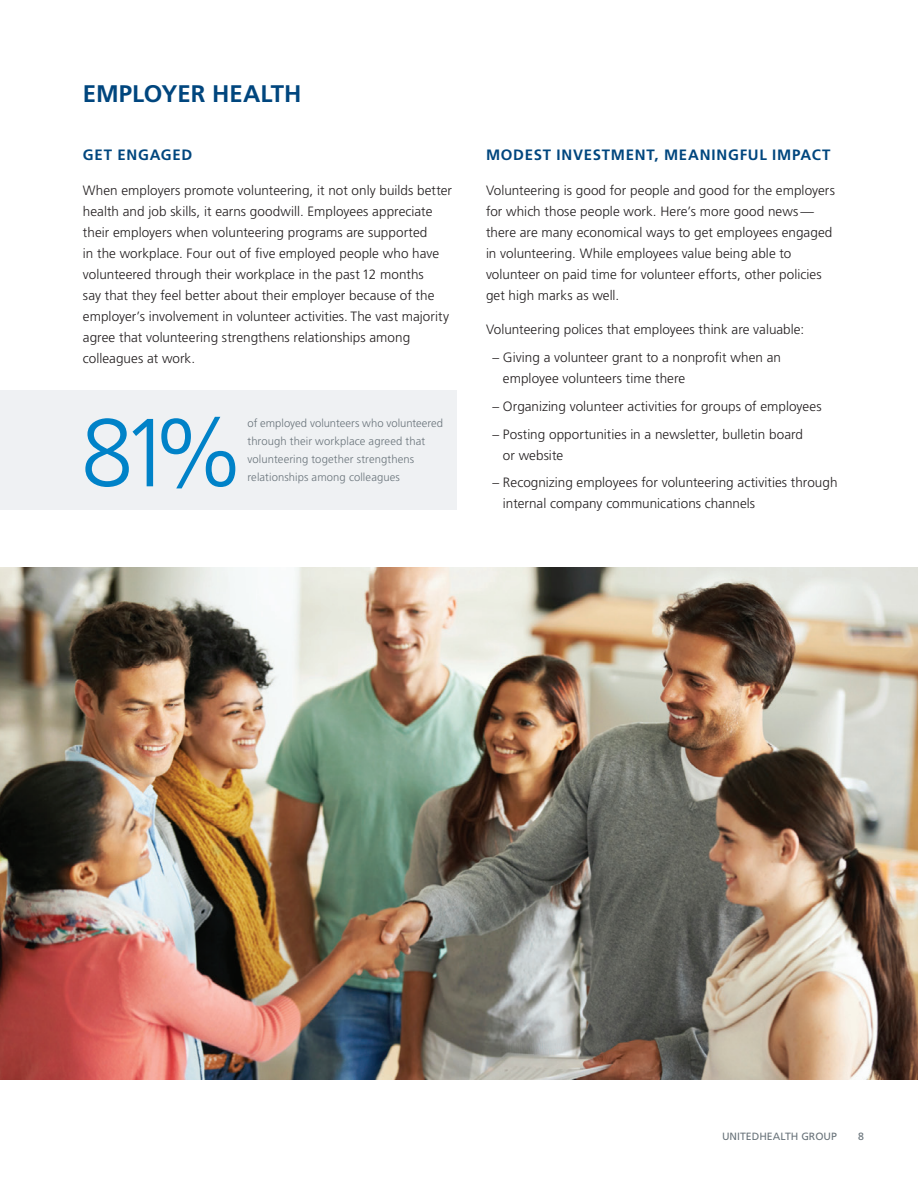
<style>
.page{position:relative;width:918px;height:1188px;background:#fff}
.page>*{position:absolute;margin:0;border:0;box-sizing:border-box;transform-origin:0 0}
.t1{font:300 96.6px "Frutiger LT Std";color:#0082c8}
.t2{font:700 24px "Frutiger LT Std";color:#00467e}
.t3{font:700 15px "Frutiger LT Std";letter-spacing:.05em;color:#00467e}
.t4{font:300 13.5px/21px "Frutiger LT Std";letter-spacing:.005em;color:#231f20}
.t5{font:300 11.25px/18px "Frutiger LT Std";letter-spacing:.01em;color:#6a747b}
.t6{font:10.5px "Frutiger LT Std";color:#6a747b}
.s1{font-style:inherit}
</style>
<div class="page">
<img style="left:0;top:567px;width:918px;height:513px">
<div style="left:0;top:390px;width:457px;height:120px;background:#eff1f3"></div>
<h2 class="t2" style="left:83px;top:80px;width:220px">EMPLOYER HEALTH</h2>
<p class="t3" style="left:83px;top:146px;width:111px">GET ENGAGED</p>
<p class="t4" style="left:83px;top:180px;width:371px">When employers promote volunteering, it not only builds better health and job skills, it earns goodwill. Employees appreciate their employers when volunteering programs are supported<br>in the workplace. Four out of five employed people who have volunteered through their workplace in the past 12 months<br>say that they feel better about their employer because of the employer’s involvement in volunteer activities. The vast majority agree that volunteering strengthens relationships among colleagues at work.</p>
<h1 class="t1" style="left:81px;top:398px;width:166px">81<span class="s1">%</span></h1>
<p class="t5" style="left:247px;top:415px;width:197px">of employed volunteers who volunteered through their workplace agreed that volunteering together strengthens relationships among colleagues</p>
<p class="t3" style="left:486px;top:146px;width:346px">MODEST INVESTMENT, MEANINGFUL IMPACT</p>
<p class="t4" style="left:486px;top:180px;width:350px">Volunteering is good for people and good for the employers for which those people work. Here’s more good news — there are many economical ways to get employees engaged in volunteering. While employees value being able to volunteer on paid time for volunteer efforts, other policies get high marks as well.</p>
<p class="t4" style="left:486px;top:319px;width:320px">Volunteering polices that employees think are valuable:</p>
<p class="t4" style="left:503px;top:347px;width:280px;text-indent:-11px">– Giving a volunteer grant to a nonprofit when an employee volunteers time there</p>
<p class="t4" style="left:492px;top:396px;width:331px">– Organizing volunteer activities for groups of employees</p>
<p class="t4" style="left:503px;top:424px;width:302px;text-indent:-11px">– Posting opportunities in a newsletter, bulletin board or website</p>
<p class="t4" style="left:492px;top:472px;width:347px">– Recognizing employees for volunteering activities through</p>
<p class="t4" style="left:503px;top:493px;width:254px">internal company communications channels</p>
<p class="t6" style="left:722px;top:1130px;width:116px">UNITEDHEALTH GROUP</p>
<p class="t6" style="left:858px;top:1130px;width:7px">8</p>
</div>
